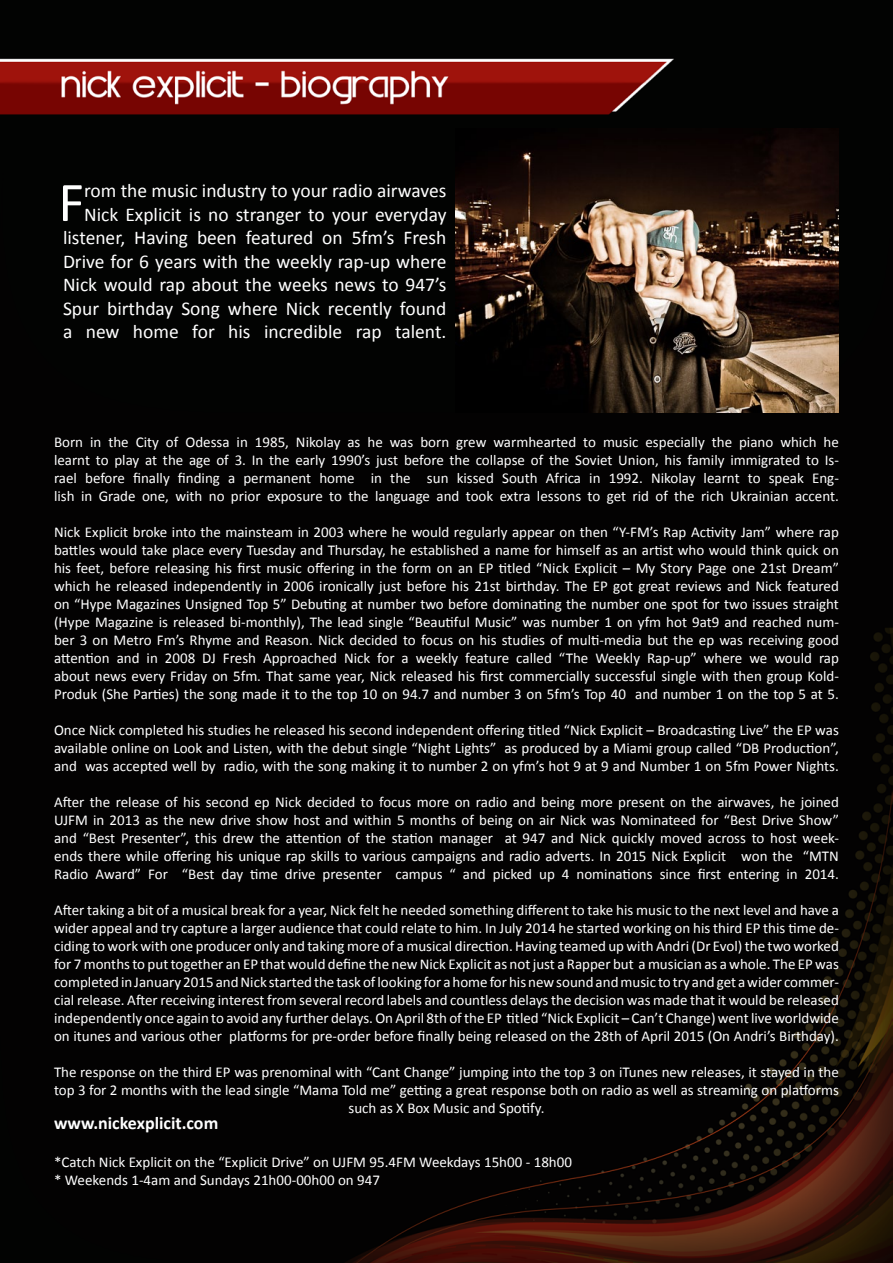
<style>
.page{position:relative;width:893px;height:1263px;background:#fff}
.page>*{position:absolute;margin:0;border:0;box-sizing:border-box;transform-origin:0 0}
.t1{font:56.4px "Calibri";color:#fff}
.t2{font:19.5px/23.4px "Calibri";color:#fff;text-align:right}
.t3{font:700 18px "Calibri";color:#fff}
.t4{font:15px/18px "Calibri";color:#fff;text-align:justify}
</style>
<div class="page">
<img style="left:0;top:0;width:893px;height:1263px">
<img style="left:455px;top:129px;width:384px;height:284px">
<p class="t2" style="left:63px;top:179px;width:385px">rom the music industry to your radio airwaves Nick Explicit is no stranger to your everyday listener, Having been featured on 5fm’s Fresh Drive for 6 years with the weekly rap-up where Nick would rap about the weeks news to 947’s Spur birthday Song where Nick recently found a new home for his incredible rap talent.</p>
<p class="t1" style="left:58px;top:166px;width:27px">F</p>
<p class="t4" style="left:54px;top:433px;width:786px">Born in the City of Odessa in 1985, Nikolay as he was born grew warmhearted to music especially the piano which he learnt to play at the age of 3. In the early 1990’s just before the collapse of the Soviet Union, his family immigrated to Is&shy;rael before finally finding a permanent home in the sun kissed South Africa in 1992. Nikolay learnt to speak Eng&shy;lish in Grade one, with no prior exposure to the language and took extra lessons to get rid of the rich Ukrainian accent.</p>
<p class="t4" style="left:54px;top:523px;width:786px">Nick Explicit broke into the mainsteam in 2003 where he would regularly appear on then “Y-FM’s Rap Activity Jam” where rap battles would take place every Tuesday and Thursday, he established a name for himself as an artist who would think quick on his feet, before releasing his first music offering in the form on an EP titled “Nick Explicit – My Story Page one 21st Dream” which he released independently in 2006 ironically just before his 21st birthday. The EP got great reviews and Nick featured on “Hype Magazines Unsigned Top 5” Debuting at number two before dominating the number one spot for two issues straight (Hype Magazine is released bi-monthly), The lead single “Beautiful Music” was number 1 on yfm hot 9at9 and reached num&shy;ber 3 on Metro Fm’s Rhyme and Reason. Nick decided to focus on his studies of multi-media but the ep was receiving good attention and in 2008 DJ Fresh Approached Nick for a weekly feature called “The Weekly Rap-up” where we would rap about news every Friday on 5fm. That same year, Nick released his first commercially successful single with then group Kold-Produk (She Parties) the song made it to the top 10 on 94.7 and number 3 on 5fm’s Top 40 and number 1 on the top 5 at 5.</p>
<p class="t4" style="left:54px;top:721px;width:786px">Once Nick completed his studies he released his second independent offering titled “Nick Explicit – Broadcasting Live” the EP was available online on Look and Listen, with the debut single “Night Lights” as produced by a Miami group called “DB Production”, and was accepted well by radio, with the song making it to number 2 on yfm’s hot 9 at 9 and Number 1 on 5fm Power Nights.</p>
<p class="t4" style="left:54px;top:793px;width:786px">After the release of his second ep Nick decided to focus more on radio and being more present on the airwaves, he joined UJFM in 2013 as the new drive show host and within 5 months of being on air Nick was Nominateed for “Best Drive Show” and “Best Presenter”, this drew the attention of the station manager at 947 and Nick quickly moved across to host week&shy;ends there while offering his unique rap skills to various campaigns and radio adverts. In 2015 Nick Explicit won the “MTN Radio Award” For “Best day time drive presenter campus “ and picked up 4 nominations since first entering in 2014.</p>
<p class="t4" style="left:54px;top:901px;width:786px">After taking a bit of a musical break for a year, Nick felt he needed something different to take his music to the next level and have a wider appeal and try capture a larger audience that could relate to him. In July 2014 he started working on his third EP this time de&shy;ciding to work with one producer only and taking more of a musical direction. Having teamed up with Andri (Dr Evol) the two worked for 7 months to put together an EP that would define the new Nick Explicit as not just a Rapper but a musician as a whole. The EP was completed in January 2015 and Nick started the task of looking for a home for his new sound and music to try and get a wider commer&shy;cial release. After receiving interest from several record labels and countless delays the decision was made that it would be released independently once again to avoid any further delays. On April 8th of the EP titled “Nick Explicit – Can’t Change) went live worldwide on itunes and various other platforms for pre-order before finally being released on the 28th of April 2015 (On Andri’s Birthday).</p>
<p class="t4" style="left:54px;top:1063px;width:786px;text-align:center">The response on the third EP was prenominal with “Cant Change” jumping into the top 3 on iTunes new releases, it stayed in the top 3 for 2 months with the lead single “Mama Told me” getting a great response both on radio as well as streaming on platforms such as X Box Music and Spotify.</p>
<p class="t3" style="left:54px;top:1111px;width:166px">www.nickexplicit.com</p>
<p class="t4" style="left:54px;top:1153px;width:519px">*Catch Nick Explicit on the “Explicit Drive” on UJFM 95.4FM Weekdays 15h00 - 18h00</p>
<p class="t4" style="left:54px;top:1171px;width:327px">* Weekends 1-4am and Sundays 21h00-00h00 on 947</p>
</div>
